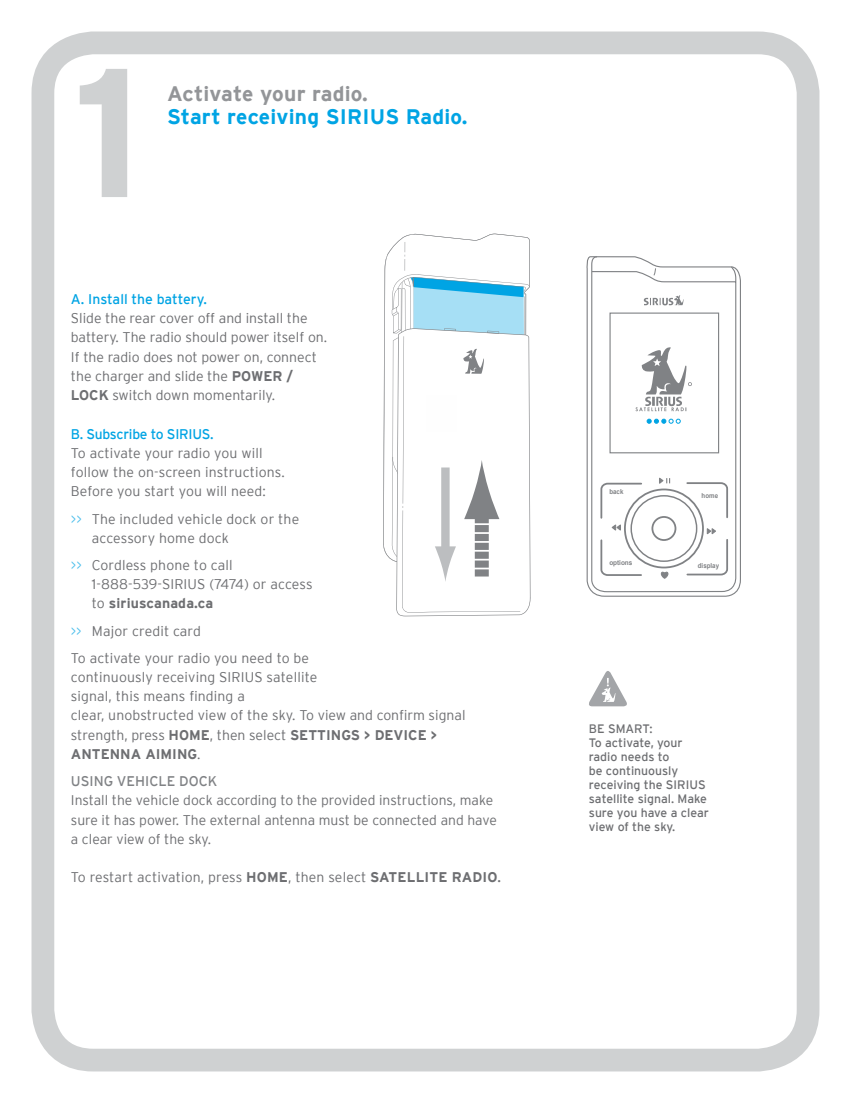
<style>
.page{position:relative;width:851px;height:1103px;background:#fff}
.page>*{position:absolute;margin:0;border:0;box-sizing:border-box;transform-origin:0 0}
.t1{font:700 183.05px "Interstate";color:#cfd1d2}
.t2{font:700 21px "Interstate";letter-spacing:.01em;color:#00a4e4}
.t3{font:700 21px "Interstate";letter-spacing:.01em;color:#939598}
.t4{font:300 14px/19.2px "Interstate";color:#6d6e71}
.t5{font:14px/27.1px "Interstate";color:#808285}
.t6{font:14px "Interstate";color:#00a4e4}
.t7{font:14px "Interstate";letter-spacing:-.02em;color:#00a4e4}
.t8{font:700 14px "Interstate";color:#6d6e71}
.t9{font:12.25px/14px "Interstate";color:#6d6e71}
.t10{font:700 6.83px "Arial";color:#808285;scale:.9 1}
.t11{font:700 6.83px "Arial";color:#808285;scale:.94 1}
.s1{font-weight:700}
.s2{color:#4dbfec}
.s3{font-weight:700;color:#6d6e71}
.s4{font-weight:300;color:#6d6e71}
.s5{font-weight:400}
</style>
<div class="page">
<div style="left:32px;top:32px;width:787px;height:1039px;border:23px solid #cfd1d2;border-radius:50px"></div>
<svg style="left:589px;top:671px;width:38px;height:35px"></svg>
<svg style="left:383px;top:234px;width:147px;height:326px"></svg>
<svg style="left:392px;top:242px;width:137px;height:371px"></svg>
<svg style="left:586px;top:256px;width:155px;height:341px"></svg>
<svg style="left:590px;top:256px;width:147px;height:337px"></svg>
<h1 class="t1" style="left:73px;top:30px;width:72px">1</h1>
<h2 class="t3" style="left:167px;top:82px;width:202px">Activate your radio.</h2>
<h2 class="t2" style="left:167px;top:104px;width:302px">Start receiving SIRIUS Radio.</h2>
<p class="t6" style="left:71px;top:291px;width:137px">A. Install the battery.</p>
<p class="t4" style="left:71px;top:308px;width:258px">Slide the rear cover off and install the battery. The radio should power itself on.<br>If the radio does not power on, connect the charger and slide the <span class="s1">POWER / LOCK</span> switch down momentarily.</p>
<p class="t7" style="left:71px;top:426px;width:144px">B. Subscribe to SIRIUS.</p>
<p class="t4" style="left:71px;top:443px;width:215px">To activate your radio you will follow the on-screen instructions.<br>Before you start you will need:</p>
<p class="t4" style="left:92px;top:509px;width:209px;text-indent:-21px"><span class="s2">&gt;&gt;</span> The included vehicle dock or the accessory home dock</p>
<p class="t4" style="left:92px;top:555px;width:222px;text-indent:-21px"><span class="s2">&gt;&gt;</span> Cordless phone to call<br>1-888-539-SIRIUS (7474) or access to <span class="s1">siriuscanada.ca</span></p>
<p class="t4" style="left:71px;top:617px;width:240px;line-height:27.1px"><span class="s2">&gt;&gt;</span> Major credit card<br>To activate your radio you need to be</p>
<p class="t4" style="left:71px;top:667px;width:396px">continuously receiving SIRIUS satellite<br>signal, this means finding a<br>clear, unobstructed view of the sky. To view and confirm signal strength, press <span class="s1">Home</span>, then select <span class="s1">Setti</span></p>
<p class="t8" style="left:331px;top:727px;width:81px">ngs &gt; Device</p>
<p class="t8" style="left:431px;top:727px;width:8px">&gt;</p>
<p class="t5" style="left:71px;top:740px;width:148px"><span class="s3">Antenna Ai mi ng</span><span class="s4">.<br></span>Usi ng VehicLe dock</p>
<p class="t4" style="left:71px;top:790px;width:427px">Install the vehicle dock according to the provided instructions, make sure it has power. The external antenna must be connected and have a clear view of the sky.</p>
<p class="t4" style="left:71px;top:867px;width:431px">To restart activation, press <span class="s1">HOM E</span>, then select <span class="s1">SATELLITE RADIO</span><span class="s5">.</span></p>
<p class="t10" style="left:609px;top:488px;width:17px">back</p>
<p class="t11" style="left:609px;top:558px;width:26px">options</p>
<p class="t10" style="left:701px;top:491px;width:20px">home</p>
<p class="t10" style="left:697px;top:562px;width:25px">display</p>
<p class="t9" style="left:589px;top:722px;width:122px">BE SMART:<br>To activate, your radio needs to<br>be continuously receiving the SIRIUS satellite signal. Make sure you have a clear view of the sky.</p>
</div>
